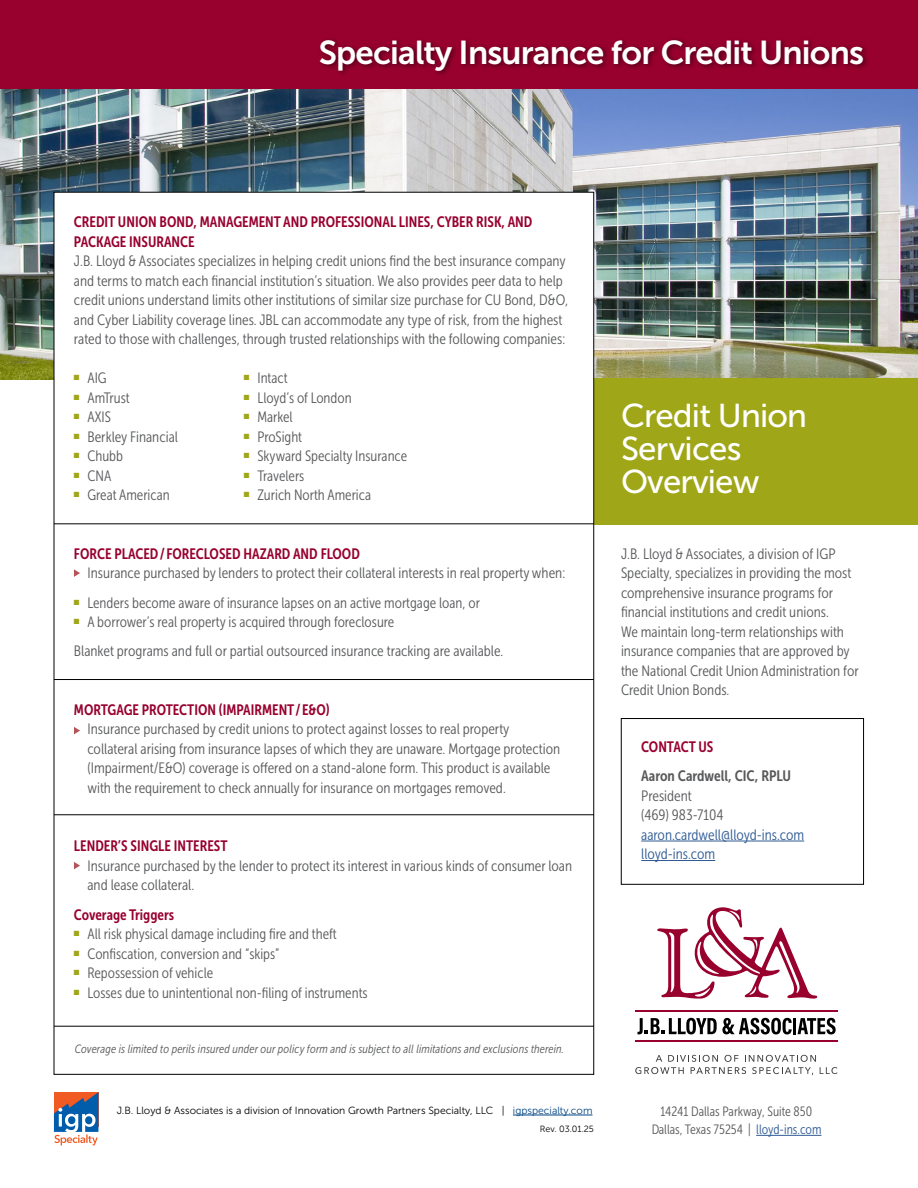
<style>
.page{position:relative;width:918px;height:1188px;background:#fff}
.page>*{position:absolute;margin:0;border:0;box-sizing:border-box;transform-origin:0 0}
.t1{font:33px "Museo Sans 700";letter-spacing:-.025em;color:#fff}
.t2{font:33px/33px "Museo Sans 500";letter-spacing:-.025em;color:#fff}
.t3{font:15px/19.5px "Museo Sans Cond 300";color:#58595b}
.t4{font:15px/19.5px "Museo Sans Cond 700";color:#98002e}
.t5{font:15px/19.5px "Museo Sans Cond 300";color:#305b95}
.t6{font:15px "Museo Sans Cond 700";color:#58595b}
.t7{font:13.5px/18px "Museo Sans Cond 300";color:#58595b;text-align:center}
.t8{font:italic 12px "Museo Sans Cond 300";letter-spacing:.01em;color:#58595b}
.t9{font:10.35px "Museo Sans 300";color:#000}
.t10{font:9px "Museo Sans 300";color:#000}
.s1{color:#004483}
.s2{color:#305b95}
</style>
<div class="page">
<img style="left:0;top:89px;width:918px;height:291px">
<div style="left:594px;top:378px;width:324px;height:146px;background:#9fa617"></div>
<div style="left:54px;top:192px;width:540px;height:882px;background:#fff"></div>
<div style="left:621px;top:718px;width:243px;height:167px;border:1px solid #000"></div>
<svg style="left:74px;top:569px;width:6px;height:8px"></svg>
<svg style="left:74px;top:727px;width:6px;height:7px"></svg>
<svg style="left:74px;top:862px;width:6px;height:7px"></svg>
<hr style="left:756px;top:1135px;width:65px;height:1px;background:#305b95">
<hr style="left:54px;top:524px;width:540px;height:1px;background:#000">
<hr style="left:54px;top:679px;width:540px;height:1px;background:#000">
<hr style="left:54px;top:814px;width:540px;height:1px;background:#000">
<hr style="left:54px;top:1026px;width:540px;height:1px;background:#000">
<div style="left:0;top:0;width:918px;height:89px;background:#98002e"></div>
<div style="left:317px;top:37px;width:553px;height:40px;background:#000;opacity:.48"></div>
<hr style="left:641px;top:841px;width:163px;height:1px;background:#305b95">
<hr style="left:641px;top:860px;width:74px;height:1px;background:#305b95">
<svg style="left:635px;top:1055px;width:203px;height:20px"></svg>
<svg style="left:657px;top:907px;width:160px;height:92px"></svg>
<svg style="left:637px;top:1018px;width:155px;height:16px"></svg>
<hr style="left:793px;top:1018px;width:3px;height:16px;background:#000">
<svg style="left:798px;top:1018px;width:38px;height:16px"></svg>
<hr style="left:635px;top:1010px;width:202px;height:1px;background:#98002e">
<hr style="left:635px;top:1041px;width:202px;height:1px;background:#98002e">
<svg style="left:54px;top:1092px;width:44px;height:54px"></svg>
<hr style="left:513px;top:1115px;width:79px;height:1px;background:#004483">
<h1 class="t1" style="left:319px;top:34px;width:547px">Specialty Insurance for Credit Unions</h1>
<p class="t4" style="left:74px;top:212px;width:460px">CREDIT UNION BOND, MANAGEMENT AND PROFESSIONAL LINES, CYBER RISK, AND<br>PACKAGE INSURANCE</p>
<p class="t3" style="left:74px;top:252px;width:496px">J.B. Lloyd &amp; Associates specializes in helping credit unions find the best insurance company and terms to match each financial institution’s situation. We also provides peer data to help credit unions understand limits other institutions of similar size purchase for CU Bond, D&amp;O, and Cyber Liability coverage lines. JBL can accommodate any type of risk, from the highest rated to those with challenges, through trusted relationships with the following companies:</p>
<p class="t3" style="left:74px;top:369px;width:34px"><sup>■</sup> AIG</p>
<p class="t3" style="left:74px;top:388px;width:57px"><sup>■</sup> AmTrust</p>
<p class="t3" style="left:74px;top:408px;width:38px"><sup>■</sup> AXIS</p>
<p class="t3" style="left:74px;top:427px;width:106px"><sup>■</sup> Berkley Financial</p>
<p class="t3" style="left:74px;top:447px;width:51px"><sup>■</sup> Chubb</p>
<p class="t3" style="left:74px;top:466px;width:39px"><sup>■</sup> CNA</p>
<p class="t3" style="left:74px;top:486px;width:97px"><sup>■</sup> Great American</p>
<p class="t3" style="left:244px;top:369px;width:45px"><sup>■</sup> Intact</p>
<p class="t3" style="left:244px;top:388px;width:109px"><sup>■</sup> Lloyd’s of London</p>
<p class="t3" style="left:244px;top:408px;width:50px"><sup>■</sup> Markel</p>
<p class="t3" style="left:244px;top:427px;width:60px"><sup>■</sup> ProSight</p>
<p class="t3" style="left:244px;top:447px;width:165px"><sup>■</sup> Skyward Specialty Insurance</p>
<p class="t3" style="left:244px;top:466px;width:62px"><sup>■</sup> Travelers</p>
<p class="t3" style="left:244px;top:486px;width:129px"><sup>■</sup> Zurich North America</p>
<p class="t4" style="left:74px;top:544px;width:287px">FORCE PLACED / FORECLOSED HAZARD AND FLOOD</p>
<p class="t3" style="left:87px;top:564px;width:479px">Insurance purchased by lenders to protect their collateral interests in real property when:</p>
<p class="t3" style="left:74px;top:593px;width:408px"><sup>■</sup> Lenders become aware of insurance lapses on an active mortgage loan, or</p>
<p class="t3" style="left:74px;top:607px;width:431px;line-height:29.2px"><sup>■</sup> A borrower’s real property is acquired through foreclosure<br>Blanket programs and full or partial outsourced insurance tracking are available.</p>
<p class="t4" style="left:74px;top:700px;width:257px">MORTGAGE PROTECTION (IMPAIRMENT / E&amp;O)</p>
<p class="t3" style="left:87px;top:720px;width:474px">Insurance purchased by credit unions to protect against losses to real property collateral arising from insurance lapses of which they are unaware. Mortgage protection (Impairment/E&amp;O) coverage is offered on a stand-alone form. This product is available with the requirement to check annually for insurance on mortgages removed.</p>
<p class="t4" style="left:74px;top:836px;width:155px">LENDER’S SINGLE INTEREST</p>
<p class="t3" style="left:87px;top:856px;width:486px">Insurance purchased by the lender to protect its interest in various kinds of consumer loan and lease collateral.</p>
<p class="t4" style="left:74px;top:905px;width:102px">Coverage Triggers</p>
<p class="t3" style="left:74px;top:924px;width:264px"><sup>■</sup> All risk physical damage including fire and theft</p>
<p class="t3" style="left:74px;top:944px;width:207px"><sup>■</sup> Confiscation, conversion and “skips”</p>
<p class="t3" style="left:74px;top:963px;width:141px"><sup>■</sup> Repossession of vehicle</p>
<p class="t3" style="left:74px;top:983px;width:295px"><sup>■</sup> Losses due to unintentional non-filing of instruments</p>
<p class="t8" style="left:75px;top:1042px;width:491px">Coverage is limited to perils insured under our policy form and is subject to all limitations and exclusions therein.</p>
<p class="t9" style="left:117px;top:1105px;width:477px">J.B. Lloyd &amp; Associates is a division of Innovation Growth Partners Specialty, LLC | <span class="s1">igpspecialty.com</span></p>
<p class="t10" style="left:540px;top:1124px;width:56px">Rev. 03.01.25</p>
<h1 class="t2" style="left:621px;top:400px;width:188px">Credit Union<br>Services<br>Overview</h1>
<p class="t3" style="left:621px;top:544px;width:239px">J.B. Lloyd &amp; Associates, a division of IGP Specialty, specializes in providing the most comprehensive insurance programs for financial institutions and credit unions.<br>We maintain long-term relationships with insurance companies that are approved by the National Credit Union Administration for Credit Union Bonds.</p>
<p class="t4" style="left:641px;top:737px;width:74px">CONTACT US</p>
<p class="t6" style="left:641px;top:767px;width:151px">Aaron Cardwell, CIC, RPLU</p>
<p class="t3" style="left:641px;top:786px;width:84px">President<br>(469) 983-7104</p>
<p class="t5" style="left:641px;top:825px;width:165px">aaron.cardwell@lloyd-ins.com lloyd-ins.com</p>
<p class="t7" style="left:651px;top:1102px;width:172px">14241 Dallas Parkway, Suite 850<br>Dallas, Texas 75254 | <span class="s2">lloyd-ins.com</span></p>
</div>
